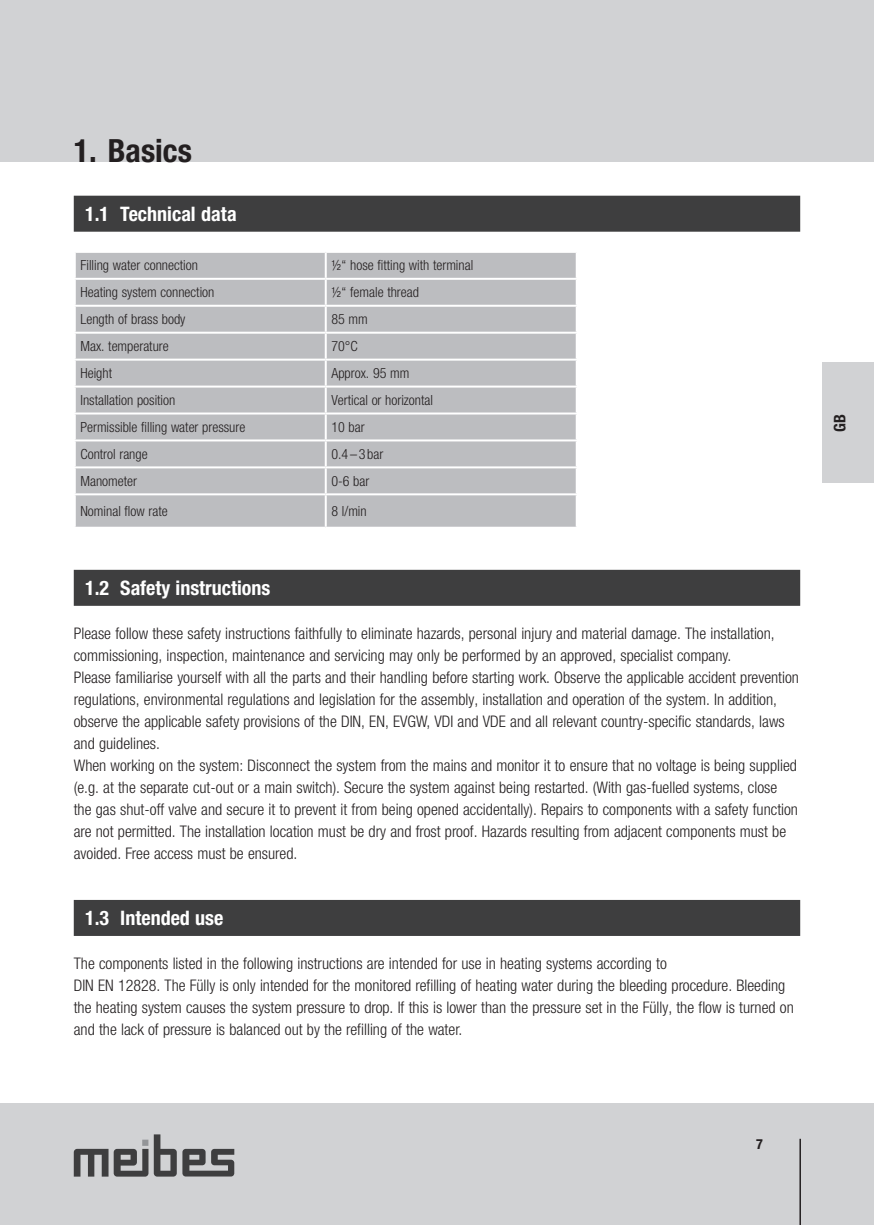
<style>
.page{position:relative;width:874px;height:1225px;background:#fff}
.page>*{position:absolute;margin:0;border:0;box-sizing:border-box;transform-origin:0 0}
.t1{font:700 condensed 32px "Helvetica Neue LTW1 G";color:#231f20}
.t2{font:700 condensed 20px "Helvetica Neue LTW1 G";color:#fff}
.t3{font:300 condensed 16px/22px "Helvetica Neue LTW1 G";color:#231f20}
.t4{font:700 condensed 16px "Helvetica Neue LTW1 G";color:#231f20}
.t5{font:300 condensed 14px "Helvetica Neue LTW1 G";color:#231f20}
.t6{font:700 condensed 14px "Helvetica Neue LTW1 G";color:#231f20}
</style>
<div class="page">
<div style="left:17px;top:0;width:856px;height:162px;background:#d1d2d4"></div>
<div style="left:17px;top:1103px;width:856px;height:122px;background:#d1d2d4"></div>
<hr style="left:799px;top:1138px;width:1px;height:87px;background:#231f20">
<svg style="left:74px;top:1148px;width:34px;height:28px"></svg>
<svg style="left:154px;top:1134px;width:80px;height:42px"></svg>
<svg style="left:114px;top:1139px;width:34px;height:37px"></svg>
<div style="left:0;top:0;width:34px;height:162px;background:#d1d2d4"></div>
<div style="left:0;top:1103px;width:34px;height:122px;background:#d1d2d4"></div>
<div style="left:74px;top:196px;width:725px;height:36px;background:#3e3e3f"></div>
<div style="left:74px;top:570px;width:725px;height:36px;background:#3e3e3f"></div>
<div style="left:74px;top:900px;width:725px;height:36px;background:#3e3e3f"></div>
<div style="left:76px;top:253px;width:499px;height:274px;background:#bcbdc0"></div>
<hr style="left:324px;top:253px;width:2px;height:25px;background:#fff">
<hr style="left:74px;top:278px;width:251px;height:2px;background:#fff">
<hr style="left:325px;top:278px;width:252px;height:2px;background:#fff">
<hr style="left:324px;top:280px;width:2px;height:25px;background:#fff">
<hr style="left:74px;top:305px;width:251px;height:2px;background:#fff">
<hr style="left:325px;top:305px;width:252px;height:2px;background:#fff">
<hr style="left:324px;top:307px;width:2px;height:25px;background:#fff">
<hr style="left:74px;top:332px;width:251px;height:2px;background:#fff">
<hr style="left:325px;top:332px;width:252px;height:2px;background:#fff">
<hr style="left:324px;top:334px;width:2px;height:25px;background:#fff">
<hr style="left:74px;top:359px;width:251px;height:2px;background:#fff">
<hr style="left:325px;top:359px;width:252px;height:2px;background:#fff">
<hr style="left:324px;top:361px;width:2px;height:24px;background:#fff">
<hr style="left:74px;top:385px;width:251px;height:2px;background:#fff">
<hr style="left:325px;top:385px;width:252px;height:2px;background:#fff">
<hr style="left:324px;top:387px;width:2px;height:25px;background:#fff">
<hr style="left:74px;top:412px;width:251px;height:2px;background:#fff">
<hr style="left:325px;top:412px;width:252px;height:2px;background:#fff">
<hr style="left:324px;top:414px;width:2px;height:25px;background:#fff">
<hr style="left:74px;top:439px;width:251px;height:2px;background:#fff">
<hr style="left:325px;top:439px;width:252px;height:2px;background:#fff">
<hr style="left:324px;top:441px;width:2px;height:25px;background:#fff">
<hr style="left:74px;top:466px;width:251px;height:2px;background:#fff">
<hr style="left:325px;top:466px;width:252px;height:2px;background:#fff">
<hr style="left:324px;top:468px;width:2px;height:25px;background:#fff">
<hr style="left:74px;top:493px;width:251px;height:2px;background:#fff">
<hr style="left:325px;top:493px;width:252px;height:2px;background:#fff">
<hr style="left:324px;top:495px;width:2px;height:32px;background:#fff">
<div style="left:822px;top:363px;width:51px;height:120px;background:#d1d2d4"></div>
<h1 class="t1" style="left:74px;top:131px;width:120px">1. Basics</h1>
<p class="t2" style="left:85px;top:201px;width:153px">1.1 Technical data</p>
<p class="t5" style="left:80px;top:257px;width:119px">Filling water connection</p>
<p class="t5" style="left:331px;top:257px;width:143px">½“ hose fitting with terminal</p>
<p class="t5" style="left:80px;top:284px;width:135px">Heating system connection</p>
<p class="t5" style="left:331px;top:284px;width:89px">½“ female thread</p>
<p class="t5" style="left:80px;top:311px;width:106px">Length of brass body</p>
<p class="t5" style="left:331px;top:311px;width:38px">85 mm</p>
<p class="t5" style="left:80px;top:338px;width:90px">Max. temperature</p>
<p class="t5" style="left:331px;top:338px;width:28px">70°C</p>
<p class="t5" style="left:80px;top:365px;width:33px">Height</p>
<p class="t5" style="left:331px;top:365px;width:79px">Approx. 95 mm</p>
<p class="t5" style="left:80px;top:392px;width:96px">Installation position</p>
<p class="t5" style="left:331px;top:392px;width:103px">Vertical or horizontal</p>
<p class="t5" style="left:80px;top:419px;width:166px">Permissible filling water pressure</p>
<p class="t5" style="left:331px;top:419px;width:35px">10 bar</p>
<p class="t5" style="left:80px;top:446px;width:69px">Control range</p>
<p class="t5" style="left:331px;top:446px;width:53px">0.4 – 3 bar</p>
<p class="t5" style="left:80px;top:473px;width:58px">Manometer</p>
<p class="t5" style="left:331px;top:473px;width:39px">0-6 bar</p>
<p class="t5" style="left:80px;top:503px;width:89px">Nominal flow rate</p>
<p class="t5" style="left:331px;top:503px;width:37px">8 l/min</p>
<p class="t2" style="left:85px;top:575px;width:187px">1.2 Safety instructions</p>
<p class="t3" style="left:74px;top:622px;width:726px">Please follow these safety instructions faithfully to eliminate hazards, personal injury and material damage. The installation, commissioning, inspection, maintenance and servicing may only be performed by an approved, specialist company.<br>Please familiarise yourself with all the parts and their handling before starting work. Observe the applicable accident prevention regulations, environmental regulations and legislation for the assembly, installation and operation of the system. In addition, observe the applicable safety provisions of the DIN, EN, EVGW, VDI and VDE and all relevant country-specific standards, laws and guidelines.<br>When working on the system: Disconnect the system from the mains and monitor it to ensure that no voltage is being supplied (e.g. at the separate cut-out or a main switch). Secure the system against being restarted. (With gas-fuelled systems, close<br>the gas shut-off valve and secure it to prevent it from being opened accidentally). Repairs to components with a safety function are not permitted. The installation location must be dry and frost proof. Hazards resulting from adjacent components must be avoided. Free access must be ensured.</p>
<p class="t2" style="left:85px;top:905px;width:140px">1.3 Intended use</p>
<p class="t3" style="left:74px;top:952px;width:721px">The components listed in the following instructions are intended for use in heating systems according to<br>DIN EN 12828. The Fülly is only intended for the monitored refilling of heating water during the bleeding procedure. Bleeding the heating system causes the system pressure to drop. If this is lower than the pressure set in the Fülly, the flow is turned on and the lack of pressure is balanced out by the refilling of the water.</p>
<p class="t4" style="left:829px;top:431px;width:19px;rotate:-90deg">GB</p>
<p class="t6" style="left:755px;top:1135px;width:8px">7</p>
</div>
